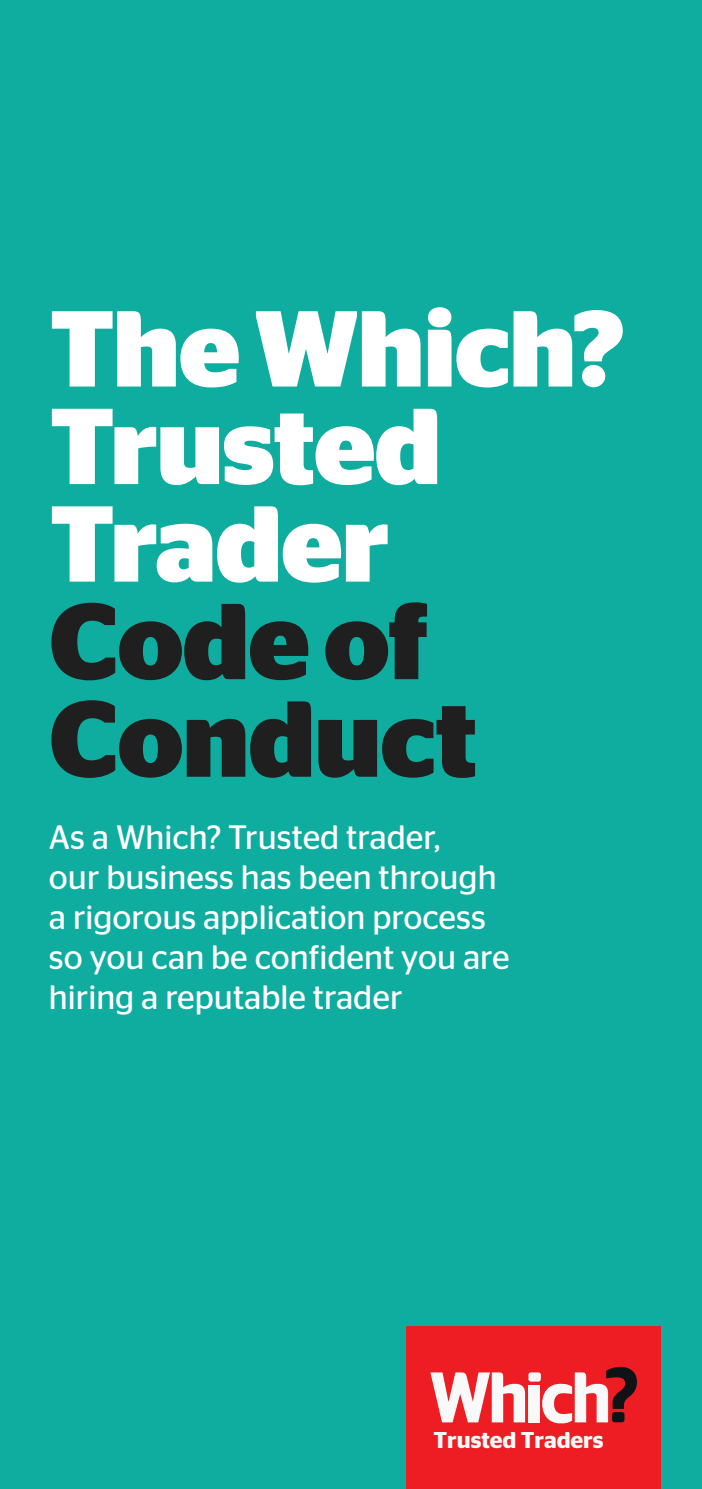
<style>
.page{position:relative;width:702px;height:1489px;background:#fff}
.page>*{position:absolute;margin:0;border:0;box-sizing:border-box;transform-origin:0 0}
.t1{font:700 107.5px/97.5px "Stag Sans";letter-spacing:-.01em;color:#fff}
.t2{font:33.75px/40px "Stag Sans";color:#fff}
.t3{font:600 22.75px "Stag Sans";color:#fbfafa}
.s1{color:#1e1f1e}
</style>
<div class="page">
<div style="left:0;top:0;width:702px;height:1488px;background:#0fad9f"></div>
<div style="left:406px;top:1325px;width:254px;height:163px;background:#ee1d23"></div>
<svg style="left:430px;top:1366px;width:207px;height:57px"></svg>
<div style="left:612px;top:1411px;width:12px;height:11px;background:#101315;border-radius:3px"></div>
<p class="t1" style="left:49px;top:300px;width:577px">The Which?<br>Trusted<br>Trader<br><span class="s1">Code of<br>Conduct</span></p>
<p class="t2" style="left:49px;top:816px;width:462px">As a Which? Trusted trader,<br>our business has been through a rigorous application process so you can be confident you are hiring a reputable trader</p>
<p class="t3" style="left:433px;top:1426px;width:171px">Trusted Traders</p>
</div>
